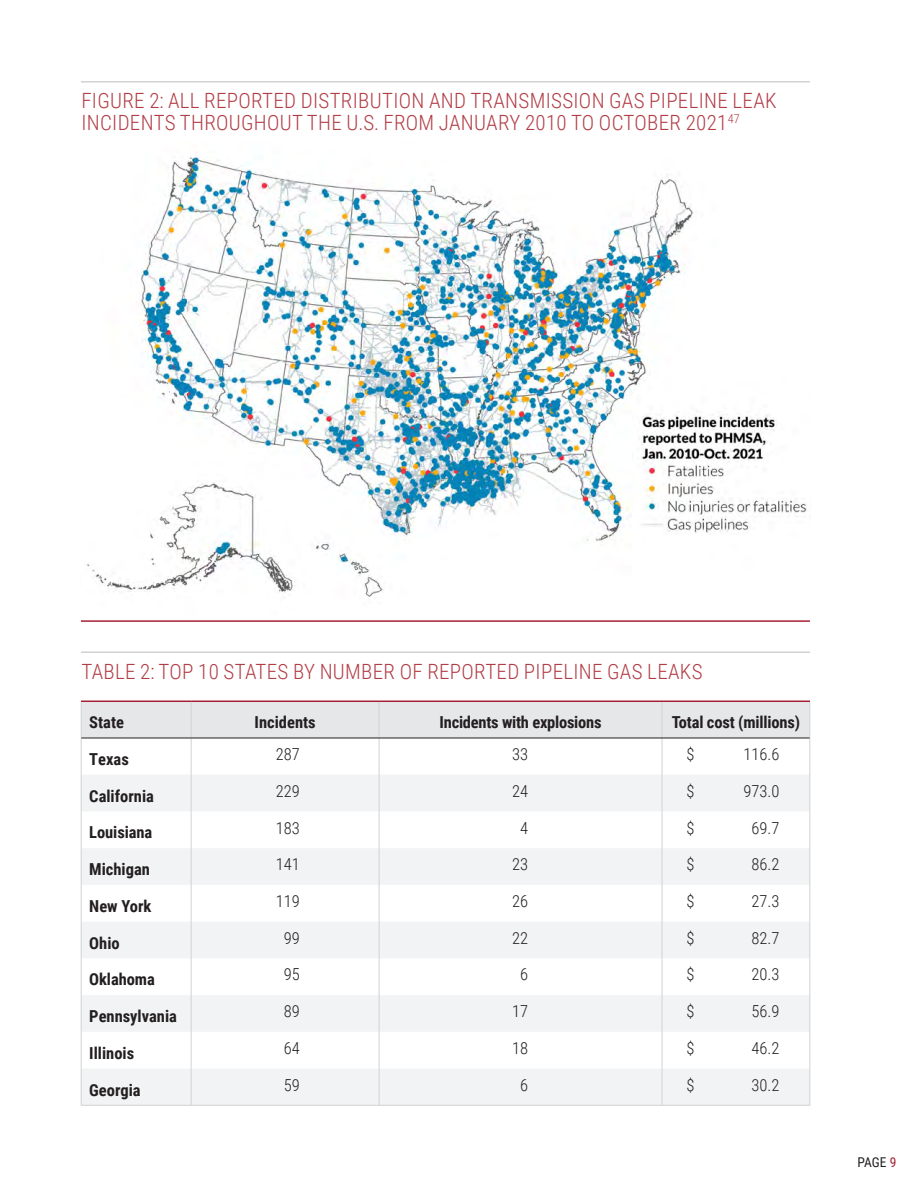
<style>
.page{position:relative;width:918px;height:1188px;background:#fff}
.page>*{position:absolute;margin:0;border:0;box-sizing:border-box;transform-origin:0 0}
.t1{font:300 21px/21.6px "Roboto Condensed";letter-spacing:.015em;color:#b23d46}
.Body{font:700 16.5px "Roboto Condensed";color:#231f20}
.Body-2{font:300 16.5px "Roboto Condensed";color:#231f20}
.t2{font:13.5px "Roboto Condensed";color:#231f20}
.s1{color:#a62035}
</style>
<div class="page">
<hr style="left:81px;top:651px;width:729px;height:2px;background:#d1d2d4">
<div style="left:82px;top:702px;width:728px;height:36px;background:#e6e7e9"></div>
<svg style="left:82px;top:775px;width:728px;height:330px;fill:#f2f3f4"></svg>
<hr style="left:81px;top:702px;width:1px;height:36px;background:#d1d2d4">
<hr style="left:191px;top:702px;width:1px;height:36px;background:#d1d2d4">
<hr style="left:379px;top:702px;width:1px;height:36px;background:#d1d2d4">
<hr style="left:662px;top:702px;width:1px;height:36px;background:#d1d2d4">
<hr style="left:810px;top:702px;width:1px;height:36px;background:#d1d2d4">
<hr style="left:81px;top:738px;width:1px;height:37px;background:#d1d2d4">
<hr style="left:191px;top:738px;width:1px;height:37px;background:#d1d2d4">
<hr style="left:379px;top:738px;width:1px;height:37px;background:#d1d2d4">
<hr style="left:662px;top:738px;width:1px;height:37px;background:#d1d2d4">
<hr style="left:810px;top:738px;width:1px;height:37px;background:#d1d2d4">
<hr style="left:81px;top:775px;width:1px;height:36px;background:#d1d2d4">
<hr style="left:191px;top:775px;width:1px;height:36px;background:#d1d2d4">
<hr style="left:379px;top:775px;width:1px;height:36px;background:#d1d2d4">
<hr style="left:662px;top:775px;width:1px;height:36px;background:#d1d2d4">
<hr style="left:810px;top:775px;width:1px;height:36px;background:#d1d2d4">
<hr style="left:81px;top:811px;width:1px;height:37px;background:#d1d2d4">
<hr style="left:191px;top:811px;width:1px;height:37px;background:#d1d2d4">
<hr style="left:379px;top:811px;width:1px;height:37px;background:#d1d2d4">
<hr style="left:662px;top:811px;width:1px;height:37px;background:#d1d2d4">
<hr style="left:810px;top:811px;width:1px;height:37px;background:#d1d2d4">
<hr style="left:81px;top:848px;width:1px;height:37px;background:#d1d2d4">
<hr style="left:191px;top:848px;width:1px;height:37px;background:#d1d2d4">
<hr style="left:379px;top:848px;width:1px;height:37px;background:#d1d2d4">
<hr style="left:662px;top:848px;width:1px;height:37px;background:#d1d2d4">
<hr style="left:810px;top:848px;width:1px;height:37px;background:#d1d2d4">
<hr style="left:81px;top:885px;width:1px;height:37px;background:#d1d2d4">
<hr style="left:191px;top:885px;width:1px;height:37px;background:#d1d2d4">
<hr style="left:379px;top:885px;width:1px;height:37px;background:#d1d2d4">
<hr style="left:662px;top:885px;width:1px;height:37px;background:#d1d2d4">
<hr style="left:810px;top:885px;width:1px;height:37px;background:#d1d2d4">
<hr style="left:81px;top:922px;width:1px;height:36px;background:#d1d2d4">
<hr style="left:191px;top:922px;width:1px;height:36px;background:#d1d2d4">
<hr style="left:379px;top:922px;width:1px;height:36px;background:#d1d2d4">
<hr style="left:662px;top:922px;width:1px;height:36px;background:#d1d2d4">
<hr style="left:810px;top:922px;width:1px;height:36px;background:#d1d2d4">
<hr style="left:81px;top:958px;width:1px;height:37px;background:#d1d2d4">
<hr style="left:191px;top:958px;width:1px;height:37px;background:#d1d2d4">
<hr style="left:379px;top:958px;width:1px;height:37px;background:#d1d2d4">
<hr style="left:662px;top:958px;width:1px;height:37px;background:#d1d2d4">
<hr style="left:810px;top:958px;width:1px;height:37px;background:#d1d2d4">
<hr style="left:81px;top:995px;width:1px;height:37px;background:#d1d2d4">
<hr style="left:191px;top:995px;width:1px;height:37px;background:#d1d2d4">
<hr style="left:379px;top:995px;width:1px;height:37px;background:#d1d2d4">
<hr style="left:662px;top:995px;width:1px;height:37px;background:#d1d2d4">
<hr style="left:810px;top:995px;width:1px;height:37px;background:#d1d2d4">
<hr style="left:81px;top:1032px;width:1px;height:37px;background:#d1d2d4">
<hr style="left:191px;top:1032px;width:1px;height:37px;background:#d1d2d4">
<hr style="left:379px;top:1032px;width:1px;height:37px;background:#d1d2d4">
<hr style="left:662px;top:1032px;width:1px;height:37px;background:#d1d2d4">
<hr style="left:810px;top:1032px;width:1px;height:37px;background:#d1d2d4">
<hr style="left:81px;top:1069px;width:1px;height:36px;background:#d1d2d4">
<hr style="left:191px;top:1069px;width:1px;height:36px;background:#d1d2d4">
<hr style="left:379px;top:1069px;width:1px;height:36px;background:#d1d2d4">
<hr style="left:662px;top:1069px;width:1px;height:36px;background:#d1d2d4">
<hr style="left:810px;top:1069px;width:1px;height:36px;background:#d1d2d4">
<hr style="left:81px;top:1105px;width:110px;height:1px;background:#d1d2d4">
<hr style="left:191px;top:1105px;width:188px;height:1px;background:#d1d2d4">
<hr style="left:379px;top:1105px;width:283px;height:1px;background:#d1d2d4">
<hr style="left:662px;top:1105px;width:148px;height:1px;background:#d1d2d4">
<hr style="left:81px;top:701px;width:110px;height:1px;background:#a62035">
<hr style="left:191px;top:701px;width:188px;height:1px;background:#a62035">
<hr style="left:379px;top:701px;width:283px;height:1px;background:#a62035">
<hr style="left:662px;top:701px;width:148px;height:1px;background:#a62035">
<hr style="left:81px;top:738px;width:110px;height:1px;background:#231f20">
<hr style="left:191px;top:738px;width:188px;height:1px;background:#231f20">
<hr style="left:379px;top:738px;width:283px;height:1px;background:#231f20">
<hr style="left:662px;top:738px;width:148px;height:1px;background:#231f20">
<img style="left:87px;top:156px;width:722px;height:443px">
<hr style="left:81px;top:81px;width:729px;height:1px;background:#d1d2d4">
<hr style="left:81px;top:620px;width:729px;height:2px;background:#a62035">
<p class="t1" style="left:81px;top:89px;width:697px">FIGURE 2: ALL REPORTED DISTRIBUTION AND TRANSMISSION GAS PIPELINE LEAK<br>INCIDENTS THROUGHOUT THE U.S. FROM JANUARY 2010 TO OCTOBER 2021<sup>47</sup></p>
<p class="t1" style="left:81px;top:660px;width:623px">TABLE 2: TOP 10 STATES BY NUMBER OF REPORTED PIPELINE GAS LEAKS</p>
<p class="Body" style="left:89px;top:711px;width:36px">State</p>
<p class="Body" style="left:255px;top:711px;width:63px">Incidents</p>
<p class="Body" style="left:440px;top:711px;width:163px">Incidents with explosions</p>
<p class="Body" style="left:672px;top:711px;width:130px">Total cost (millions)</p>
<p class="Body" style="left:89px;top:748px;width:41px">Texas</p>
<p class="Body-2" style="left:276px;top:743px;width:26px">287</p>
<p class="Body-2" style="left:512px;top:743px;width:18px">33</p>
<p class="Body-2" style="left:687px;top:743px;width:10px">$</p>
<p class="Body-2" style="left:744px;top:743px;width:38px">116.6</p>
<p class="Body" style="left:89px;top:784px;width:66px">California</p>
<p class="Body-2" style="left:276px;top:779px;width:26px">229</p>
<p class="Body-2" style="left:512px;top:779px;width:18px">24</p>
<p class="Body-2" style="left:687px;top:779px;width:10px">$</p>
<p class="Body-2" style="left:744px;top:779px;width:38px">973.0</p>
<p class="Body" style="left:89px;top:821px;width:65px">Louisiana</p>
<p class="Body-2" style="left:276px;top:816px;width:26px">183</p>
<p class="Body-2" style="left:520px;top:816px;width:10px">4</p>
<p class="Body-2" style="left:687px;top:816px;width:10px">$</p>
<p class="Body-2" style="left:752px;top:816px;width:30px">69.7</p>
<p class="Body" style="left:89px;top:858px;width:62px">Michigan</p>
<p class="Body-2" style="left:276px;top:853px;width:26px">141</p>
<p class="Body-2" style="left:512px;top:853px;width:18px">23</p>
<p class="Body-2" style="left:687px;top:853px;width:10px">$</p>
<p class="Body-2" style="left:752px;top:853px;width:30px">86.2</p>
<p class="Body" style="left:89px;top:894px;width:64px">New York</p>
<p class="Body-2" style="left:276px;top:890px;width:26px">119</p>
<p class="Body-2" style="left:512px;top:890px;width:18px">26</p>
<p class="Body-2" style="left:687px;top:890px;width:10px">$</p>
<p class="Body-2" style="left:752px;top:890px;width:30px">27.3</p>
<p class="Body" style="left:89px;top:931px;width:32px">Ohio</p>
<p class="Body-2" style="left:284px;top:926px;width:18px">99</p>
<p class="Body-2" style="left:512px;top:926px;width:18px">22</p>
<p class="Body-2" style="left:687px;top:926px;width:10px">$</p>
<p class="Body-2" style="left:752px;top:926px;width:30px">82.7</p>
<p class="Body" style="left:89px;top:968px;width:67px">Oklahoma</p>
<p class="Body-2" style="left:284px;top:963px;width:18px">95</p>
<p class="Body-2" style="left:520px;top:963px;width:10px">6</p>
<p class="Body-2" style="left:687px;top:963px;width:10px">$</p>
<p class="Body-2" style="left:752px;top:963px;width:30px">20.3</p>
<p class="Body" style="left:89px;top:1005px;width:89px">Pennsylvania</p>
<p class="Body-2" style="left:284px;top:1000px;width:18px">89</p>
<p class="Body-2" style="left:512px;top:1000px;width:18px">17</p>
<p class="Body-2" style="left:687px;top:1000px;width:10px">$</p>
<p class="Body-2" style="left:752px;top:1000px;width:30px">56.9</p>
<p class="Body" style="left:89px;top:1041px;width:46px">Illinois</p>
<p class="Body-2" style="left:284px;top:1036px;width:18px">64</p>
<p class="Body-2" style="left:512px;top:1036px;width:18px">18</p>
<p class="Body-2" style="left:687px;top:1036px;width:10px">$</p>
<p class="Body-2" style="left:752px;top:1036px;width:30px">46.2</p>
<p class="Body" style="left:89px;top:1078px;width:53px">Georgia</p>
<p class="Body-2" style="left:284px;top:1073px;width:18px">59</p>
<p class="Body-2" style="left:520px;top:1073px;width:10px">6</p>
<p class="Body-2" style="left:687px;top:1073px;width:10px">$</p>
<p class="Body-2" style="left:752px;top:1073px;width:30px">30.2</p>
<p class="t2" style="left:858px;top:1153px;width:40px">PAGE <span class="s1">9</span></p>
</div>
